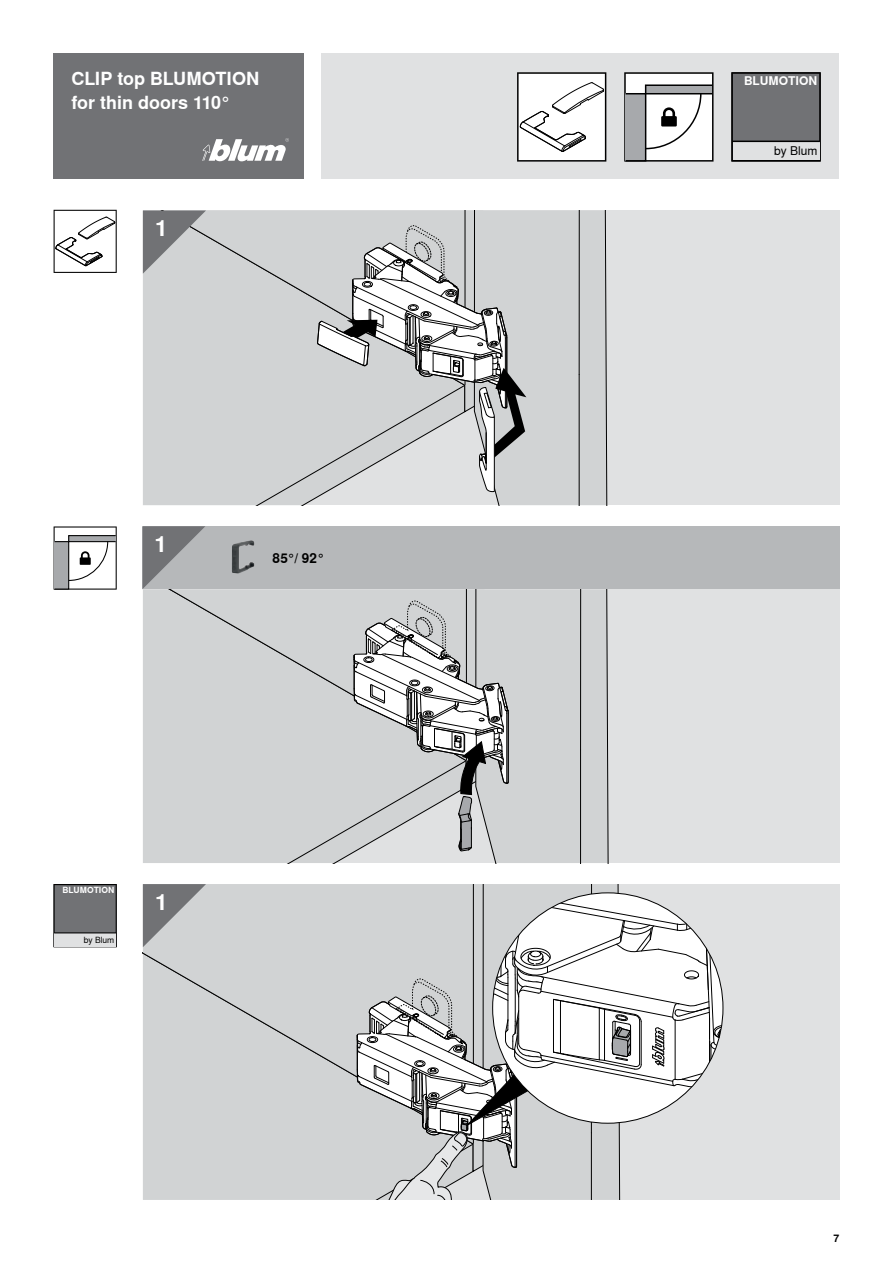
<style>
.page{position:relative;width:893px;height:1263px;background:#fff}
.page>*{position:absolute;margin:0;border:0;box-sizing:border-box;transform-origin:0 0}
.t1{font:700 22.5px "Nimbus Sans Global";color:#fff}
.t2{font:700 18px/24px "Nimbus Sans Global";color:#fff}
.t3{font:700 13.5px "Nimbus Sans Global";color:#000}
.t4{font:700 12px "Nimbus Sans Global";color:#fff}
.t5{font:12px "Nimbus Sans Global";color:#000}
.t6{font:700 10.5px "Nimbus Sans Global";color:#000}
.t7{font:700 8.4px "Nimbus Sans Global";color:#fff}
.t8{font:8.4px "Nimbus Sans Global";color:#000}
</style>
<div class="page">
<div style="left:54px;top:54px;width:250px;height:125px;background:#717275"></div>
<div style="left:321px;top:54px;width:518px;height:125px;background:#e0e1e2"></div>
<svg style="left:202px;top:138px;width:87px;height:23px"></svg>
<div style="left:143px;top:526px;width:696px;height:63px;background:#b6b8ba"></div>
<svg style="left:624px;top:72px;width:89px;height:90px"></svg>
<div style="left:143px;top:590px;width:696px;height:273px;background:#e0e1e2"></div>
<div style="left:143px;top:884px;width:696px;height:316px;background:#e0e1e2"></div>
<div style="left:143px;top:210px;width:696px;height:295px;background:#e0e1e2"></div>
<svg style="left:731px;top:72px;width:90px;height:90px"></svg>
<div style="left:733px;top:141px;width:86px;height:19px;background:#e0e1e2"></div>
<hr style="left:732px;top:141px;width:88px;height:1px;background:#000">
<svg style="left:517px;top:72px;width:89px;height:90px"></svg>
<svg style="left:54px;top:884px;width:63px;height:63px"></svg>
<div style="left:55px;top:933px;width:61px;height:13px;background:#e0e1e2"></div>
<hr style="left:54px;top:932px;width:62px;height:1px;background:#000">
<svg style="left:54px;top:210px;width:63px;height:63px"></svg>
<svg style="left:54px;top:526px;width:63px;height:64px"></svg>
<svg style="left:143px;top:884px;width:581px;height:316px"></svg>
<svg style="left:143px;top:210px;width:465px;height:295px"></svg>
<svg style="left:142px;top:526px;width:468px;height:337px"></svg>
<p class="t2" style="left:71px;top:66px;width:190px">CLIP top BLUMOTION for thin doors 110°</p>
<p class="t4" style="left:744px;top:74px;width:75px">BLUMOTION</p>
<p class="t5" style="left:774px;top:144px;width:45px">by Blum</p>
<p class="t1" style="left:155px;top:216px;width:14px">1</p>
<p class="t1" style="left:154px;top:531px;width:14px">1</p>
<p class="t3" style="left:272px;top:550px;width:54px">85°/ 92°</p>
<p class="t7" style="left:63px;top:885px;width:53px">BLUMOTION</p>
<p class="t8" style="left:84px;top:935px;width:32px">by Blum</p>
<p class="t1" style="left:155px;top:889px;width:14px">1</p>
<p class="t6" style="left:833px;top:1232px;width:7px">7</p>
</div>
